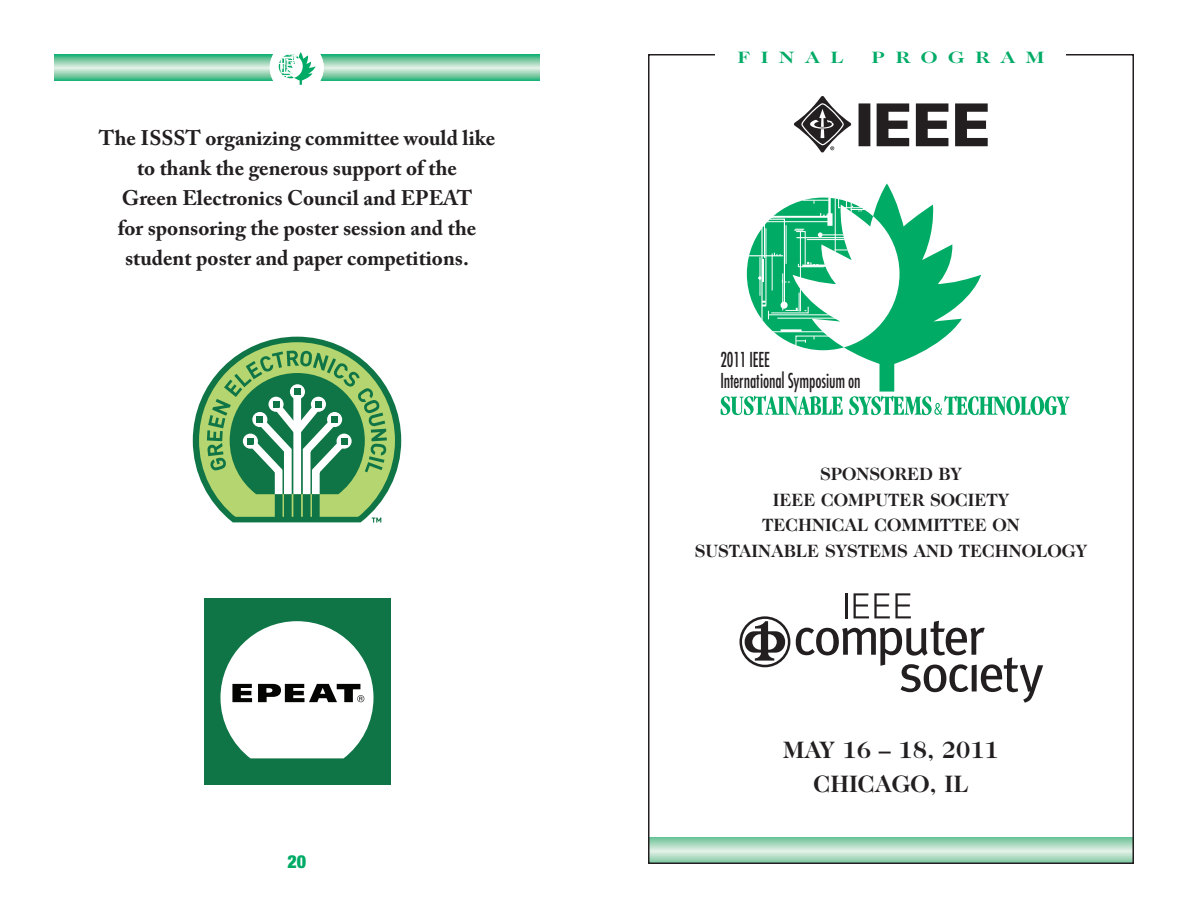
<style>
.page{position:relative;width:1188px;height:918px;background:#fff}
.page>*{position:absolute;margin:0;border:0;box-sizing:border-box;transform-origin:0 0}
.t1{font:700 24px/34.5px "Caslon Two Twenty Four";color:#231f20;text-align:center}
.t2{font:700 21px/30px "Adobe Caslon Pro";color:#231f20;text-align:center}
.t3{font:500 condensed 20.1px/21.3px "Futura";letter-spacing:-.01em;color:#231f20;scale:.8 1}
.t4{font:700 18px/25.5px "Caslon Two Twenty Four";color:#231f20;text-align:center}
.t5{font:900 condensed 18px "Helvetica Neue";color:#00ab66}
.t6{font:700 16.65px "Caslon Two Twenty Four";letter-spacing:.505em;color:#00ab66;scale:1.26 1}
</style>
<div class="page">
<svg style="left:54px;top:54px;width:486px;height:27px;background:#83ceac"></svg>
<div style="left:270px;top:40px;width:54px;height:54px;background:#fff;border-radius:50%"></div>
<svg style="left:279px;top:52px;width:37px;height:33px"></svg>
<svg style="left:193px;top:337px;width:208px;height:186px"></svg>
<div style="left:204px;top:599px;width:186px;height:186px;background:#107546"></div>
<svg style="left:220px;top:621px;width:154px;height:137px"></svg>
<svg style="left:651px;top:837px;width:480px;height:24px;background:#aedbc3"></svg>
<svg style="left:794px;top:96px;width:194px;height:57px"></svg>
<svg style="left:747px;top:183px;width:234px;height:209px"></svg>
<svg style="left:721px;top:396px;width:122px;height:19px"></svg>
<svg style="left:849px;top:396px;width:220px;height:19px"></svg>
<hr style="left:761px;top:228px;width:2px;height:92px;background:#fff">
<hr style="left:773px;top:331px;width:51px;height:1px;background:#fff">
<svg style="left:795px;top:335px;width:35px;height:12px"></svg>
<hr style="left:748px;top:255px;width:35px;height:1px;background:#fff">
<hr style="left:781px;top:329px;width:21px;height:3px;background:#fff">
<svg style="left:758px;top:198px;width:107px;height:121px"></svg>
<svg style="left:796px;top:593px;width:247px;height:110px"></svg>
<svg style="left:739px;top:616px;width:51px;height:51px"></svg>
<p class="t2" style="left:99px;top:125px;width:398px">The ISSST organizing committee would like to thank the generous support of the<br>Green Electronics Council and EPEAT<br>for sponsoring the poster session and the student poster and paper competitions.</p>
<p class="t5" style="left:288px;top:851px;width:20px">20</p>
<p class="t6" style="left:738px;top:51px;width:86px">FINAL</p>
<p class="t6" style="left:872px;top:51px;width:139px">PROGRAM</p>
<p class="t3" style="left:720px;top:350px;width:177px">2011 IEEE<br>International Symposium on</p>
<p class="t4" style="left:695px;top:463px;width:394px">SPONSORED BY<br>IEEE COMPUTER SOCIETY<br>TECHNICAL COMMITTEE ON<br>SUSTAINABLE SYSTEMS AND TECHNOLOGY</p>
<p class="t1" style="left:783px;top:734px;width:217px">MAY 16 – 18, 2011<br>CHICAGO, IL</p>
</div>
